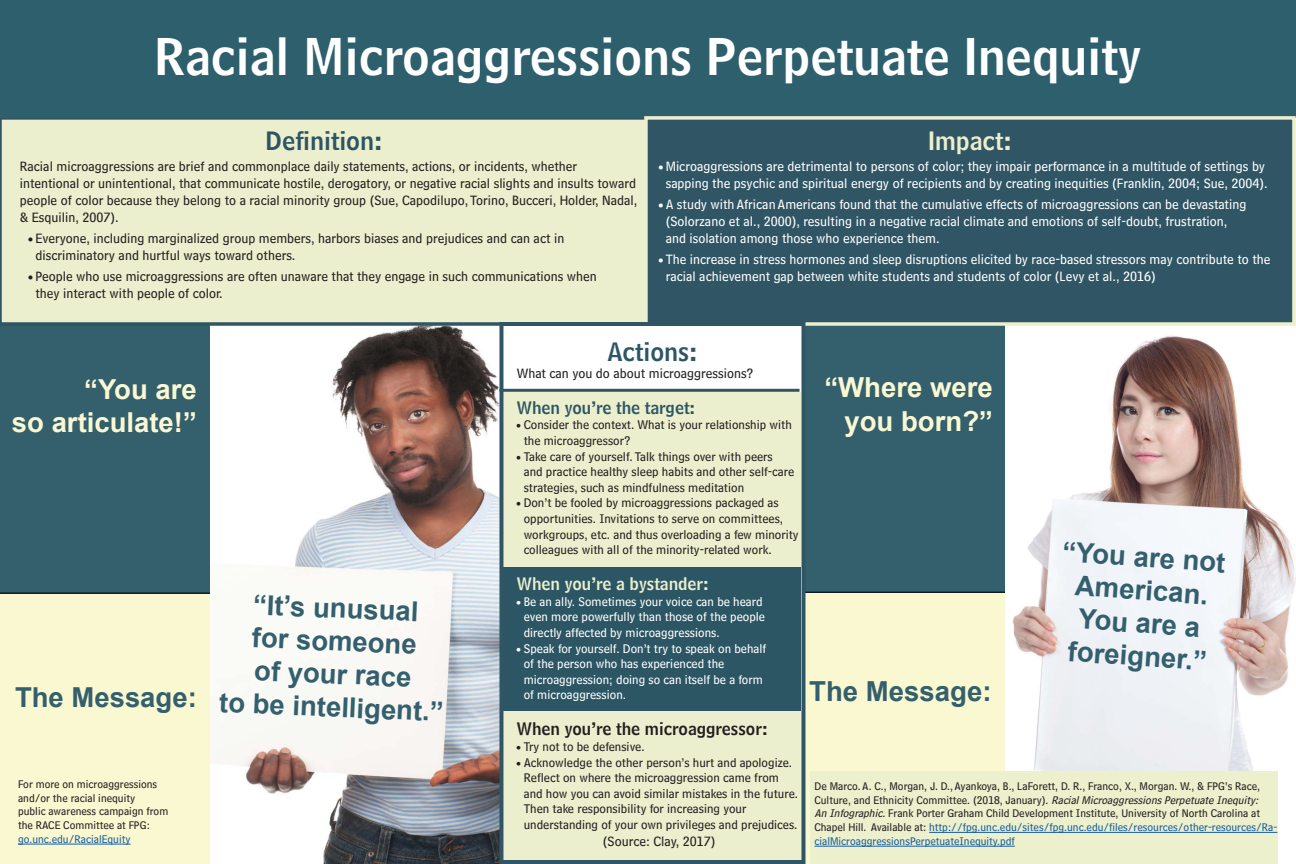
<style>
.page{position:relative;width:1296px;height:864px;background:#fff}
.page>*{position:absolute;margin:0;border:0;box-sizing:border-box;transform-origin:0 0}
.t1{font:50px "Bell Centennial Std Name Num";color:#fff}
.t2{font:700 27.6px/33.1px "Arial";color:#345f6d;text-align:center}
.t3{font:700 27.6px/33.1px "Arial";color:#faf8d3;text-align:right}
.t4{font:700 27.5px/32.9px "Arial";color:#345f6d;text-align:center}
.t5{font:700 27.5px/33px "Arial";color:#faf8d3;text-align:right}
.t6{font:25px "Bell Centennial Std Name Num";color:#2c5564}
.t7{font:25px "Bell Centennial Std Name Num";color:#2d5665}
.t8{font:25px "Bell Centennial Std Name Num";color:#ecefcd}
.t9{font:17px "Bell Centennial Std Name Num";color:#231f20}
.t10{font:17px "Bell Centennial Std Name Num";color:#ecefcd}
.t11{font:17px "Bell Centennial Std Name Num";color:#2d5665}
.t12{font:14px/16.8px "Bell Centennial Std Sub Capt";color:#231f20}
.t13{font:14px/16.8px "Bell Centennial Std Sub Capt";color:#fff}
.t14{font:13px/15.6px "Bell Centennial Std Sub Capt";color:#231f20}
.t15{font:13px/15.6px "Bell Centennial Std Sub Capt";color:#fff}
.t16{font:11.5px/13.8px "Bell Centennial Std Sub Capt";color:#231f20}
.s1{color:#175d9e}
.s2{font-style:italic}
</style>
<div class="page">
<div style="left:503px;top:567px;width:298px;height:144px;background:#2d5665"></div>
<div style="left:501px;top:392px;width:300px;height:175px;background:#ecefcd"></div>
<div style="left:0;top:324px;width:255px;height:540px;background:#faf8d1"></div>
<div style="left:0;top:326px;width:210px;height:268px;background:#345f6d"></div>
<img style="left:210px;top:326px;width:289px;height:538px">
<div style="left:803px;top:320px;width:250px;height:544px;background:#faf8d1"></div>
<div style="left:806px;top:326px;width:199px;height:267px;background:#345f6d"></div>
<img style="left:1005px;top:326px;width:291px;height:446px">
<div style="left:0;top:118px;width:644px;height:208px;background:#ecefcd"></div>
<div style="left:0;top:0;width:1296px;height:118px;background:#2d5f6d"></div>
<div style="left:646px;top:118px;width:648px;height:206px;background:#305564"></div>
<div style="left:644px;top:116px;width:652px;height:210px;border:4px solid #ecefcd"></div>
<div style="left:503px;top:711px;width:300px;height:153px;background:#ecefcd"></div>
<div style="left:499px;top:322px;width:307px;height:542px;border:4px solid #305564"></div>
<hr style="left:500px;top:389px;width:300px;height:3px;background:#305564">
<hr style="left:18px;top:844px;width:113px;height:1px;background:#175d9e">
<div style="left:810px;top:772px;width:468px;height:92px;background:#edf0cd"></div>
<hr style="left:929px;top:832px;width:348px;height:1px;background:#175d9e">
<hr style="left:814px;top:846px;width:201px;height:1px;background:#175d9e">
<p class="t1" style="left:155px;top:25px;width:988px">Racial Microaggressions Perpetuate Inequity</p>
<p class="t6" style="left:266px;top:125px;width:118px">Definition:</p>
<p class="t12" style="left:20px;top:158px;width:619px">Racial microaggressions are brief and commonplace daily statements, actions, or incidents, whether intentional or unintentional, that communicate hostile, derogatory, or negative racial slights and insults toward people of color because they belong to a racial minority group (Sue, Capodilupo, Torino, Bucceri, Holder, Nadal, &amp; Esquilin, 2007).</p>
<p class="t12" style="left:36px;top:230px;width:530px;text-indent:-9px">•Everyone, including marginalized group members, harbors biases and prejudices and can act in discriminatory and hurtful ways toward others.</p>
<p class="t12" style="left:36px;top:268px;width:563px;text-indent:-9px">•People who use microaggressions are often unaware that they engage in such communications when they interact with people of color.</p>
<p class="t8" style="left:928px;top:125px;width:85px">Impact:</p>
<p class="t13" style="left:657px;top:158px;width:612px;text-align:right">•Microaggressions are detrimental to persons of color; they impair performance in a multitude of settings by sapping the psychic and spiritual energy of recipients and by creating inequities (Franklin, 2004; Sue, 2004).</p>
<p class="t13" style="left:666px;top:196px;width:582px;text-indent:-9px">•A study with African Americans found that the cumulative effects of microaggressions can be devastating (Solorzano et al., 2000), resulting in a negative racial climate and emotions of self-doubt, frustration, and isolation among those who experience them.</p>
<p class="t13" style="left:666px;top:251px;width:606px;text-indent:-9px">•The increase in stress hormones and sleep disruptions elicited by race-based stressors may contribute to the racial achievement gap between white students and students of color (Levy et al., 2016)</p>
<p class="t7" style="left:607px;top:336px;width:92px">Actions:</p>
<p class="t12" style="left:517px;top:365px;width:238px">What can you do about microaggressions?</p>
<p class="t11" style="left:517px;top:397px;width:180px">When you’re the target:</p>
<p class="t14" style="left:524px;top:417px;width:270px;text-indent:-9px">•Consider the context. What is your relationship with the microaggressor?</p>
<p class="t14" style="left:524px;top:448px;width:272px;text-indent:-9px">•Take care of yourself. Talk things over with peers and practice healthy sleep habits and other self-care strategies, such as mindfulness meditation</p>
<p class="t14" style="left:524px;top:495px;width:277px;text-indent:-9px">•Don’t be fooled by microaggressions packaged as opportunities. Invitations to serve on committees, workgroups, etc. and thus overloading a few minority colleagues with all of the minority-related work.</p>
<p class="t10" style="left:517px;top:573px;width:193px">When you’re a bystander:</p>
<p class="t15" style="left:524px;top:593px;width:243px;text-indent:-9px">•Be an ally. Sometimes your voice can be heard even more powerfully than those of the people directly affected by microaggressions.</p>
<p class="t15" style="left:524px;top:640px;width:244px;text-indent:-9px">•Speak for yourself. Don’t try to speak on behalf of the person who has experienced the microaggression; doing so can itself be a form of microaggression.</p>
<p class="t9" style="left:517px;top:718px;width:252px">When you’re the microaggressor:</p>
<p class="t14" style="left:515px;top:739px;width:131px">•Try not to be defensive.</p>
<p class="t14" style="left:524px;top:754px;width:276px;text-indent:-9px">•Acknowledge the other person’s hurt and apologize.<br>Reflect on where the microaggression came from and how you can avoid similar mistakes in the future.<br>Then take responsibility for increasing your understanding of your own privileges and prejudices.</p>
<p class="t12" style="left:603px;top:833px;width:114px">(Source: Clay, 2017)</p>
<p class="t3" style="left:824px;top:372px;width:170px">“Where were you born?”</p>
<p class="t5" style="left:12px;top:374px;width:186px">“You are<br>so articulate!”</p>
<p class="t2" style="left:1064px;top:536px;width:165px;rotate:4deg">“You are not<br>American.<br>You are a foreigner.”</p>
<p class="t4" style="left:225px;top:587px;width:226px;rotate:3deg">“It’s unusual<br>for someone<br>of your race<br>to be intelligent.”</p>
<p class="t2" style="left:809px;top:676px;width:184px">The Message:</p>
<p class="t4" style="left:15px;top:682px;width:183px">The Message:</p>
<p class="t16" style="left:18px;top:777px;width:152px">For more on microaggressions and/or the racial inequity<br>public awareness campaign from the RACE Committee at FPG: <span class="s1">go.unc.edu/RacialEquity</span></p>
<p class="t16" style="left:814px;top:779px;width:464px">De Marco. A. C., Morgan, J. D., Ayankoya, B., LaForett, D. R., Franco, X., Morgan. W., &amp; FPG’s Race, Culture, and Ethnicity Committee. (2018, January). <span class="s2">RacialMicroaggressionsPerpetuate Inequity:<br>An Infographic.</span>Frank Porter Graham Child Development Institute, University of North Carolina at Chapel Hill. Available at: <span class="s1">http://fpg.unc.edu/sites/fpg.unc.edu/files/resources/other-resources/Ra&shy;cialMicroaggressionsPerpetuateInequity.pdf</span></p>
</div>
